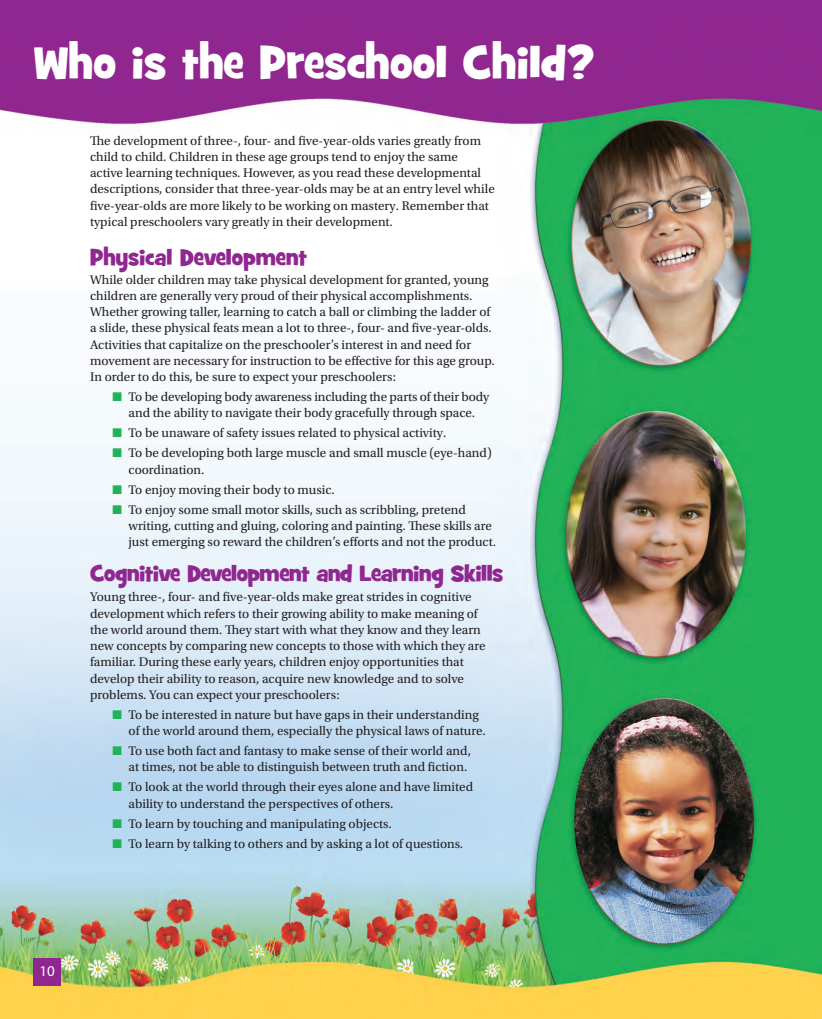
<style>
.page{position:relative;width:822px;height:1019px;background:#fff}
.page>*{position:absolute;margin:0;border:0;box-sizing:border-box;transform-origin:0 0}
.t1{font:45px "Grilled Cheese BTN";color:#fff}
.t2{font:22.5px "Grilled Cheese BTN";letter-spacing:-.02em;color:#90268f}
.t3{font:22.5px "Grilled Cheese BTN";color:#90268f}
.t4{font:15px "Myriad Pro";color:#fff}
.t5{font:13.12px/16.2px "Utopia Std";color:#231f20}
.s1{color:#21b259}
</style>
<div class="page">
<img style="left:0;top:0;width:821px;height:1018px">
<p class="t1" style="left:34px;top:45px;width:562px">Who is the Preschool Child?</p>
<p class="t5" style="left:90px;top:133px;width:406px">The development of three-, four- and five-year-olds varies greatly from child to child. Children in these age groups tend to enjoy the same<br>active learning techniques. However, as you read these developmental descriptions, consider that three-year-olds may be at an entry level while five-year-olds are more likely to be working on mastery. Remember that typical preschoolers vary greatly in their development.</p>
<p class="t3" style="left:90px;top:248px;width:218px">Physical Development</p>
<p class="t5" style="left:90px;top:272px;width:406px">While older children may take physical development for granted, young children are generally very proud of their physical accomplishments.<br>Whether growing taller, learning to catch a ball or climbing the ladder of a slide, these physical feats mean a lot to three-, four- and five-year-olds.<br>Activities that capitalize on the preschooler’s interest in and need for movement are necessary for instruction to be effective for this age group.<br>In order to do this, be sure to expect your preschoolers:</p>
<p class="t5" style="left:112px;top:390px;width:378px;text-align:center"><span class="s1">■</span> To be developing body awareness including the parts of their body and the ability to navigate their body gracefully through space.</p>
<p class="t5" style="left:112px;top:426px;width:335px"><span class="s1">■</span> To be unaware of safety issues related to physical activity.</p>
<p class="t5" style="left:128px;top:446px;width:364px;text-indent:-16px"><span class="s1">■</span> To be developing both large muscle and small muscle (eye-hand) coordination.</p>
<p class="t5" style="left:112px;top:482px;width:223px"><span class="s1">■</span> To enjoy moving their body to music.</p>
<p class="t5" style="left:128px;top:502px;width:369px;text-indent:-16px"><span class="s1">■</span> To enjoy some small motor skills, such as scribbling, pretend writing, cutting and gluing, coloring and painting. These skills are just emerging so reward the children’s efforts and not the product.</p>
<p class="t2" style="left:90px;top:564px;width:414px">Cognitive Development and Learning Skills</p>
<p class="t5" style="left:90px;top:590px;width:397px">Young three-, four- and five-year-olds make great strides in cognitive development which refers to their growing ability to make meaning of the world around them. They start with what they know and they learn new concepts by comparing new concepts to those with which they are familiar. During these early years, children enjoy opportunities that develop their ability to reason, acquire new knowledge and to solve problems. You can expect your preschoolers:</p>
<p class="t5" style="left:128px;top:707px;width:358px;text-indent:-16px"><span class="s1">■</span> To be interested in nature but have gaps in their understanding of the world around them, especially the physical laws of nature.</p>
<p class="t5" style="left:112px;top:743px;width:360px;text-align:right"><span class="s1">■</span> To use both fact and fantasy to make sense of their world and, at times, not be able to distinguish between truth and fiction.</p>
<p class="t5" style="left:128px;top:780px;width:346px;text-indent:-16px"><span class="s1">■</span> To look at the world through their eyes alone and have limited ability to understand the perspectives of others.</p>
<p class="t5" style="left:112px;top:816px;width:280px"><span class="s1">■</span> To learn by touching and manipulating objects.</p>
<p class="t5" style="left:112px;top:836px;width:352px"><span class="s1">■</span> To learn by talking to others and by asking a lot of questions.</p>
<p class="t4" style="left:40px;top:964px;width:17px">10</p>
</div>
